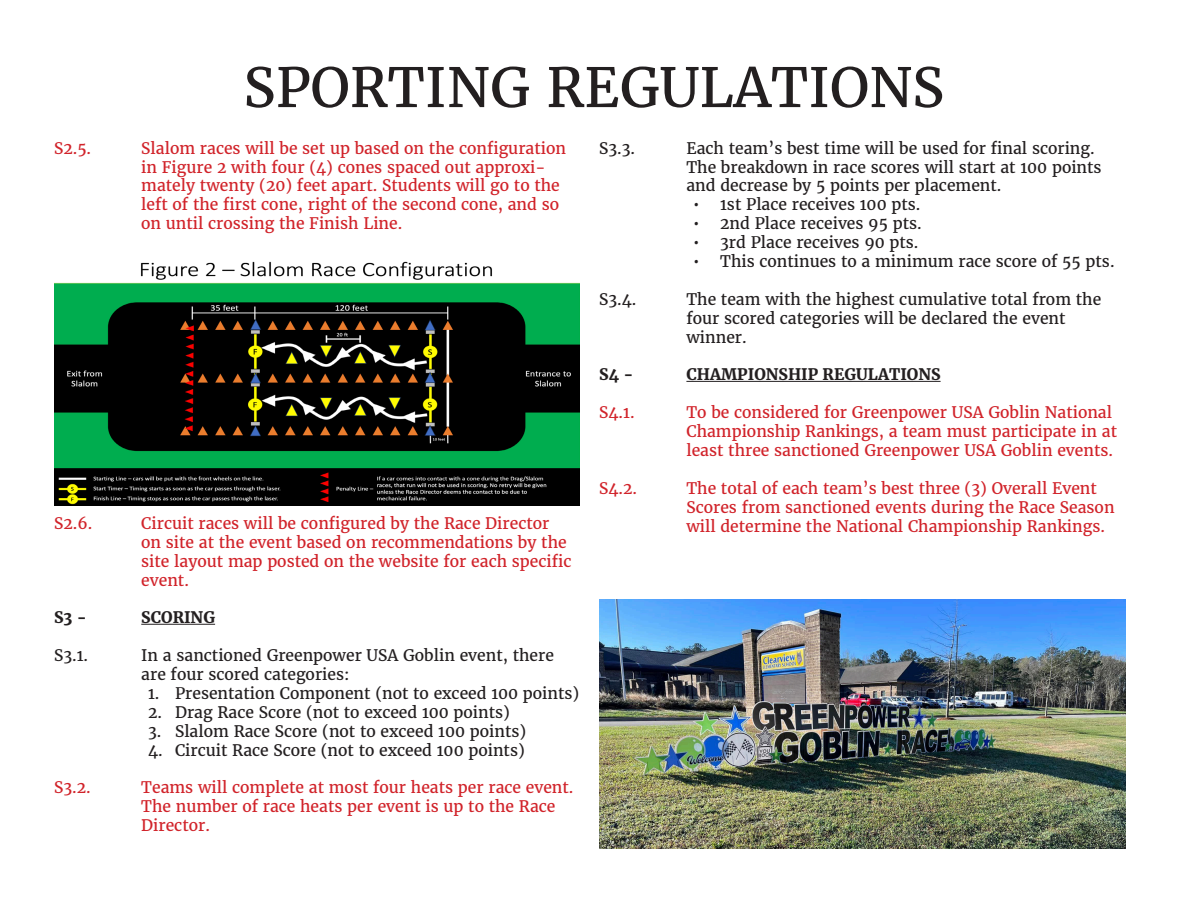
<style>
.page{position:relative;width:1188px;height:918px;background:#fff}
.page>*{position:absolute;margin:0;border:0;box-sizing:border-box;transform-origin:0 0}
.t1{font:54px "Merriweather";color:#231f20}
.t2{font:15.75px/18.9px "Merriweather";color:#d1232a}
.t3{font:15.75px/18.9px "Merriweather";color:#231f20}
.t4{font:700 15.75px "Merriweather";color:#231f20}
</style>
<div class="page">
<hr style="left:686px;top:381px;width:255px;height:1px;background:#231f20">
<hr style="left:141px;top:624px;width:74px;height:1px;background:#231f20">
<img style="left:54px;top:261px;width:526px;height:244px">
<img style="left:599px;top:599px;width:526px;height:250px">
<p class="t1" style="left:244px;top:51px;width:702px">SPORTING REGULATIONS</p>
<p class="t3" style="left:686px;top:138px;width:417px">Each team’s best time will be used for final scoring.<br>The breakdown in race scores will start at 100 points and decrease by 5 points per placement.</p>
<p class="t3" style="left:693px;top:195px;width:229px">• 1st Place receives 100 pts.</p>
<p class="t3" style="left:693px;top:214px;width:230px">• 2nd Place receives 95 pts.</p>
<p class="t3" style="left:693px;top:233px;width:227px">• 3rd Place receives 90 pts.</p>
<p class="t3" style="left:693px;top:252px;width:423px">• This continues to a minimum race score of 55 pts.</p>
<p class="t3" style="left:686px;top:289px;width:416px">The team with the highest cumulative total from the four scored categories will be declared the event</p>
<p class="t3" style="left:686px;top:327px;width:62px">winner.</p>
<p class="t4" style="left:686px;top:364px;width:256px">CHAMPIONSHIP REGULATIONS</p>
<p class="t2" style="left:686px;top:403px;width:432px">To be considered for Greenpower USA Goblin National<br>Championship Rankings, a team must participate in at least three sanctioned Greenpower USA Goblin events.</p>
<p class="t2" style="left:686px;top:478px;width:430px">The total of each team’s best three (3) Overall Event<br>Scores from sanctioned events during the Race Season</p>
<p class="t2" style="left:54px;top:138px;width:39px">S2.5.</p>
<p class="t2" style="left:141px;top:138px;width:426px">Slalom races will be set up based on the configuration in Figure 2 with four (4) cones spaced out approxi&shy;mately twenty (20) feet apart. Students will go to the left of the first cone, right of the second cone, and so on until crossing the Finish Line.</p>
<p class="t3" style="left:599px;top:138px;width:38px">S3.3.</p>
<p class="t3" style="left:599px;top:289px;width:39px">S3.4.</p>
<p class="t4" style="left:599px;top:364px;width:36px">S4 -</p>
<p class="t2" style="left:599px;top:403px;width:37px">S4.1.</p>
<p class="t2" style="left:599px;top:478px;width:40px">S4.2.</p>
<p class="t2" style="left:141px;top:513px;width:432px">Circuit races will be configured by the Race Director on site at the event based on recommendations by the site layout map posted on the website for each specific event.</p>
<p class="t4" style="left:141px;top:607px;width:75px">SCORING</p>
<p class="t3" style="left:141px;top:646px;width:414px">In a sanctioned Greenpower USA Goblin event, there are four scored categories:</p>
<p class="t3" style="left:148px;top:683px;width:433px">1. Presentation Component (not to exceed 100 points)</p>
<p class="t3" style="left:148px;top:702px;width:364px">2. Drag Race Score (not to exceed 100 points)</p>
<p class="t3" style="left:148px;top:721px;width:380px">3. Slalom Race Score (not to exceed 100 points)</p>
<p class="t3" style="left:148px;top:740px;width:378px">4. Circuit Race Score (not to exceed 100 points)</p>
<p class="t2" style="left:141px;top:778px;width:434px">Teams will complete at most four heats per race event.<br>The number of race heats per event is up to the Race</p>
<p class="t2" style="left:141px;top:816px;width:70px">Director.</p>
<p class="t2" style="left:54px;top:513px;width:40px">S2.6.</p>
<p class="t2" style="left:686px;top:516px;width:420px">will determine the National Championship Rankings.</p>
<p class="t4" style="left:54px;top:607px;width:34px">S3 -</p>
<p class="t3" style="left:54px;top:646px;width:36px">S3.1.</p>
<p class="t2" style="left:54px;top:778px;width:38px">S3.2.</p>
</div>
